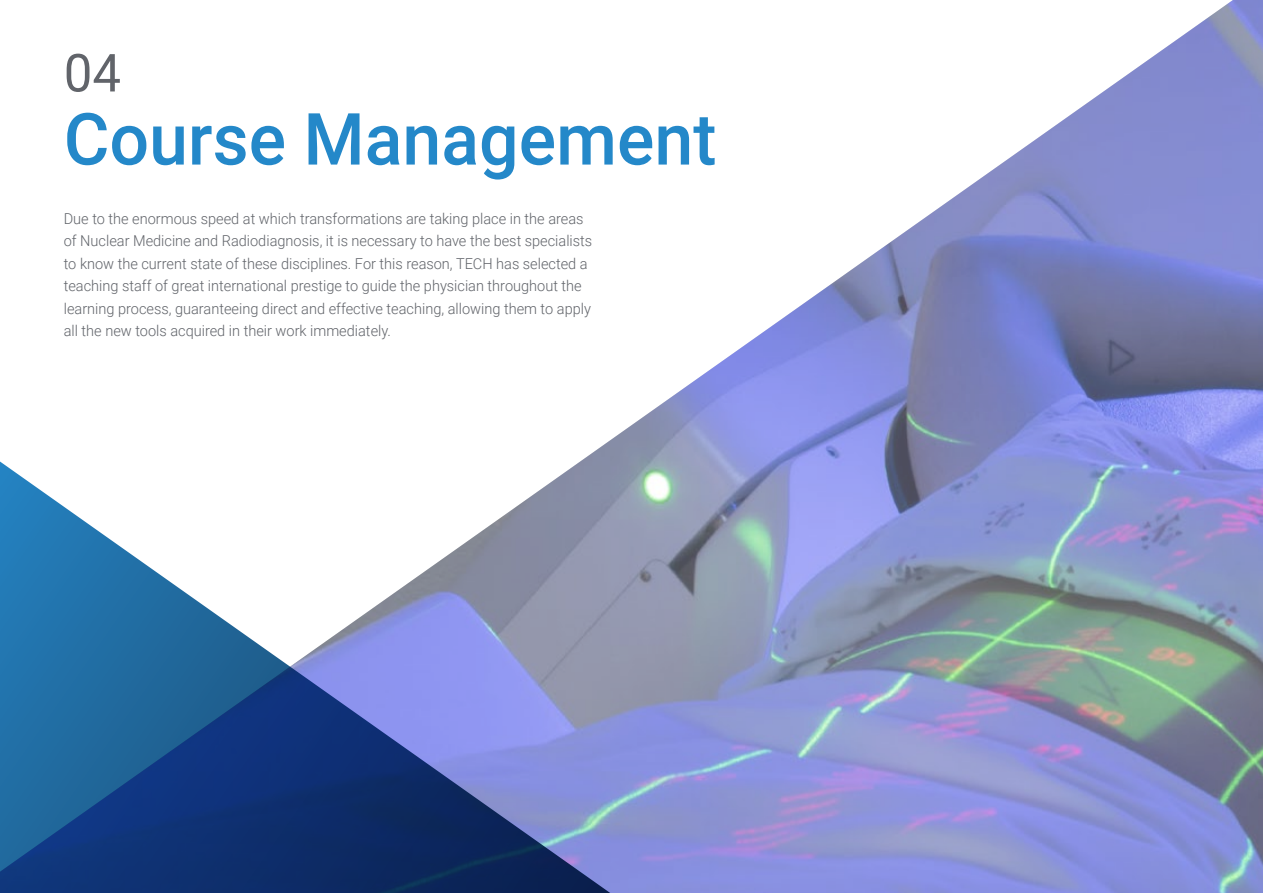
<style>
.page{position:relative;width:1263px;height:893px;background:#fff}
.page>*{position:absolute;margin:0;border:0;box-sizing:border-box;transform-origin:0 0}
.t1{font:500 72px "Roboto";color:#2488c9}
.t2{font:52.5px "Roboto";color:#61646a}
.t3{font:300 15px/22.5px "Roboto";color:#61646a}
</style>
<div class="page">
<img style="left:602px;top:0;width:661px;height:893px">
<svg style="left:0;top:446px;width:640px;height:447px"></svg>
<h2 class="t2" style="left:64px;top:36px;width:59px">04</h2>
<h1 class="t1" style="left:64px;top:89px;width:654px">Course Management</h1>
<p class="t3" style="left:64px;top:207px;width:530px">Due to the enormous speed at which transformations are taking place in the areas of Nuclear Medicine and Radiodiagnosis, it is necessary to have the best specialists to know the current state of these disciplines. For this reason, TECH has selected a teaching staff of great international prestige to guide the physician throughout the learning process, guaranteeing direct and effective teaching, allowing them to apply all the new tools acquired in their work immediately.</p>
</div>
